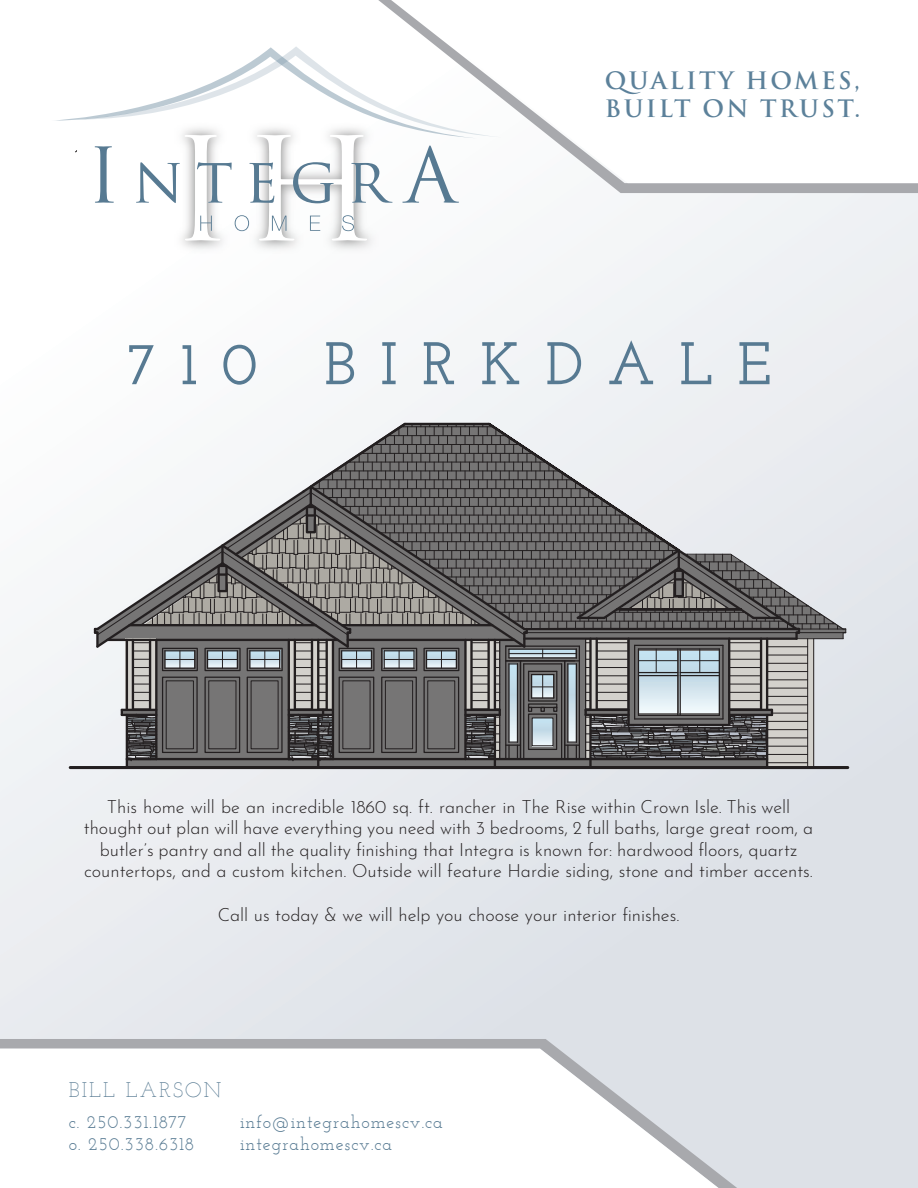
<style>
.page{position:relative;width:918px;height:1188px;background:#fff}
.page>*{position:absolute;margin:0;border:0;box-sizing:border-box;transform-origin:0 0}
.t1{font:600 60px "Josefin Slab";letter-spacing:.4em;color:#577a92}
.t2{font:700 23.4px/28px "Trajan Pro";letter-spacing:.1em;color:#5c819a}
.t3{font:300 21px "Josefin Slab";letter-spacing:.1em;color:#577a92}
.t4{font:300 18px/21.6px "Josefin Sans";color:#231f20;text-align:center}
.t5{font:18px/21.6px "Josefin Slab";letter-spacing:.05em;color:#577a92}
</style>
<div class="page">
<div style="left:0;top:0;width:918px;height:1188px;background:linear-gradient(to right,#f6f7f8,#e0e4ea)"></div>
<hr style="left:70px;top:766px;width:778px;height:3px;background:#231f20">
<svg style="left:93px;top:421px;width:754px;height:345px"></svg>
<hr style="left:578px;top:617px;width:26px;height:2px;background:#231f20">
<svg style="left:378px;top:0;width:540px;height:193px;fill:#a8a9ad"></svg>
<img style="left:168px;top:241px;width:216px;height:17px">
<svg style="left:51px;top:46px;width:451px;height:195px"></svg>
<svg style="left:0;top:1039px;width:737px;height:149px;background:#c1c3c8"></svg>
<svg style="left:394px;top:0;width:524px;height:183px"></svg>
<svg style="left:0;top:1049px;width:718px;height:139px"></svg>
<p class="t2" style="left:605px;top:66px;width:257px">QUALITY HOMES,<br>BUILT ON TRUST.</p>
<h1 class="t1" style="left:128px;top:328px;width:645px">710 BIRKDALE</h1>
<p class="t4" style="left:84px;top:794px;width:731px">This home will be an incredible 1860 sq. ft. rancher in The Rise within Crown Isle. This well thought out plan will have everything you need with 3 bedrooms, 2 full baths, large great room, a butler’s pantry and all the quality finishing that Integra is known for: hardwood floors, quartz countertops, and a custom kitchen. Outside will feature Hardie siding, stone and timber accents.</p>
<p class="t4" style="left:218px;top:902px;width:463px">Call us today &amp; we will help you choose your interior finishes.</p>
<p class="t3" style="left:69px;top:1077px;width:154px">BILL LARSON</p>
<p class="t5" style="left:69px;top:1111px;width:127px">c. 250.331.1877 o. 250.338.6318</p>
<p class="t5" style="left:240px;top:1111px;width:204px">info@integrahomescv.ca integrahomescv.ca</p>
</div>
